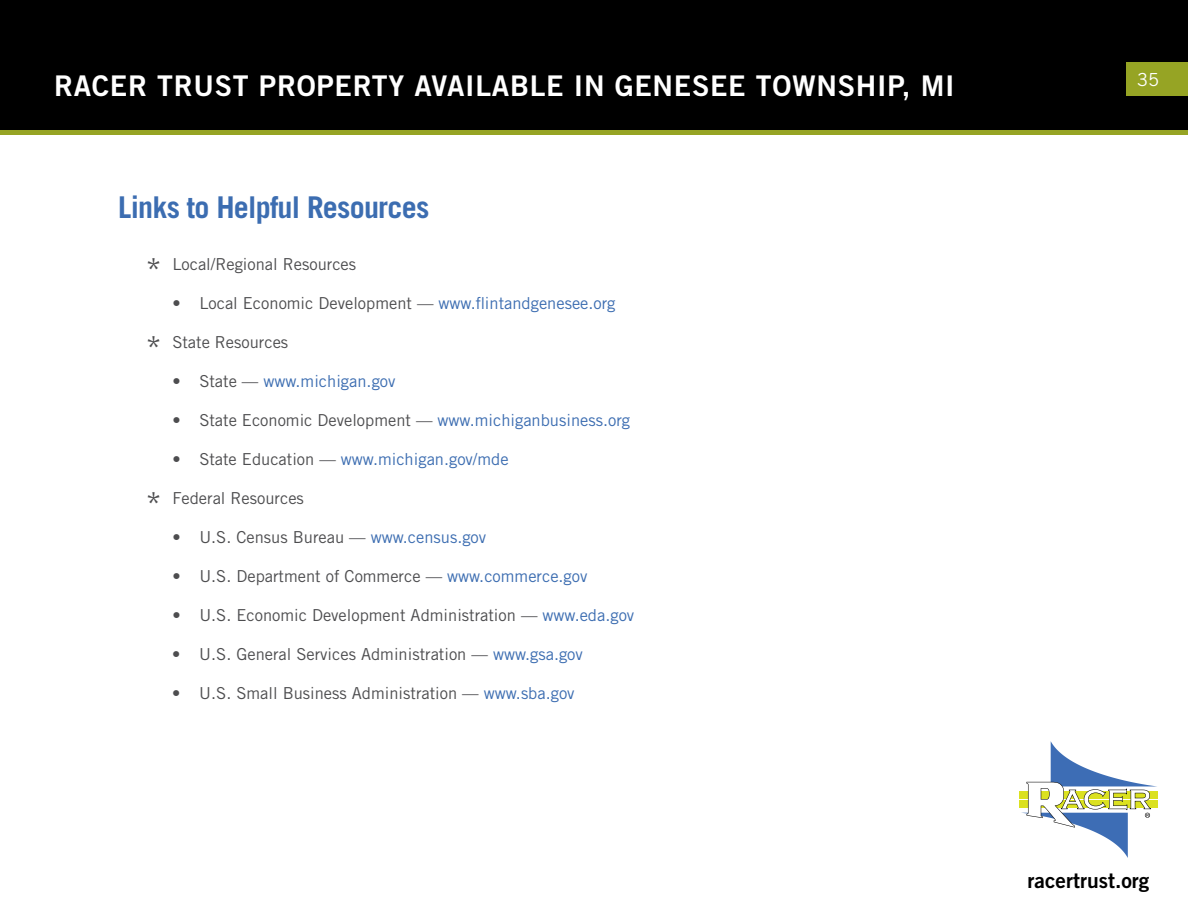
<style>
.page{position:relative;width:1188px;height:918px;background:#fff}
.page>*{position:absolute;margin:0;border:0;box-sizing:border-box;transform-origin:0 0}
.t1{font:700 30px "Trade Gothic LT Std";letter-spacing:-.025em;color:#3c6db1}
.t2{font:28.5px "Trade Gothic LT Std Bd 2";letter-spacing:.025em;color:#fff}
.t3{font:21px "Trade Gothic LT Std Bd 2";color:#000}
.t4{font:18px "Trade Gothic LT Std";color:#fff}
.t5{font:16.5px "Trade Gothic LT Std";color:#4d4d4f}
.t6{font:16.5px "Trade Gothic LT Std";color:#3c6db1}
.s1{font-size:33px}
.s2{color:#3c6db1}
.s3{color:#4d4d4f}
</style>
<div class="page">
<div style="left:1px;top:1px;width:1186px;height:131px;background:#000"></div>
<div style="left:0;top:0;width:1188px;height:133px;border:2px solid #000"></div>
<div style="left:1126px;top:62px;width:62px;height:34px;background:#96a424"></div>
<div style="left:0;top:130px;width:1188px;height:5px;background:#96a424"></div>
<div style="left:1019px;top:791px;width:139px;height:7px;background:#dbe120"></div>
<div style="left:1019px;top:801px;width:139px;height:7px;background:#dbe120"></div>
<svg style="left:1021px;top:741px;width:137px;height:117px"></svg>
<h2 class="t2" style="left:54px;top:68px;width:902px">RACER TRUST PROPERTY AVAILABLE IN GENESEE TOWNSHIP, MI</h2>
<h1 class="t1" style="left:118px;top:189px;width:313px">Links to Helpful Resources</h1>
<p class="t5" style="left:145px;top:254px;width:212px"><span class="s1">*</span> Local/Regional Resources</p>
<p class="t5" style="left:172px;top:293px;width:445px">• Local Economic Development — <span class="s2">www.flintandgenesee.org</span></p>
<p class="t5" style="left:145px;top:332px;width:144px"><span class="s1">*</span> State Resources</p>
<p class="t6" style="left:172px;top:371px;width:225px"><span class="s3">• State —</span> www.michigan.gov</p>
<p class="t5" style="left:172px;top:410px;width:459px">• State Economic Development — <span class="s2">www.michiganbusiness.org</span></p>
<p class="t6" style="left:172px;top:449px;width:338px"><span class="s3">• State Education —</span> www.michigan.gov/mde</p>
<p class="t5" style="left:145px;top:488px;width:160px"><span class="s1">*</span> Federal Resources</p>
<p class="t5" style="left:172px;top:527px;width:315px">• U.S. Census Bureau — <span class="s2">www.census.gov</span></p>
<p class="t5" style="left:172px;top:566px;width:417px">• U.S. Department of Commerce — <span class="s2">www.commerce.gov</span></p>
<p class="t5" style="left:172px;top:605px;width:463px">• U.S. Economic Development Administration — <span class="s2">www.eda.gov</span></p>
<p class="t5" style="left:172px;top:644px;width:412px">• U.S. General Services Administration — <span class="s2">www.gsa.gov</span></p>
<p class="t5" style="left:172px;top:683px;width:404px">• U.S. Small Business Administration — <span class="s2">www.sba.gov</span></p>
<p class="t4" style="left:1137px;top:68px;width:23px">35</p>
<p class="t3" style="left:1028px;top:867px;width:123px">racertrust.org</p>
</div>
